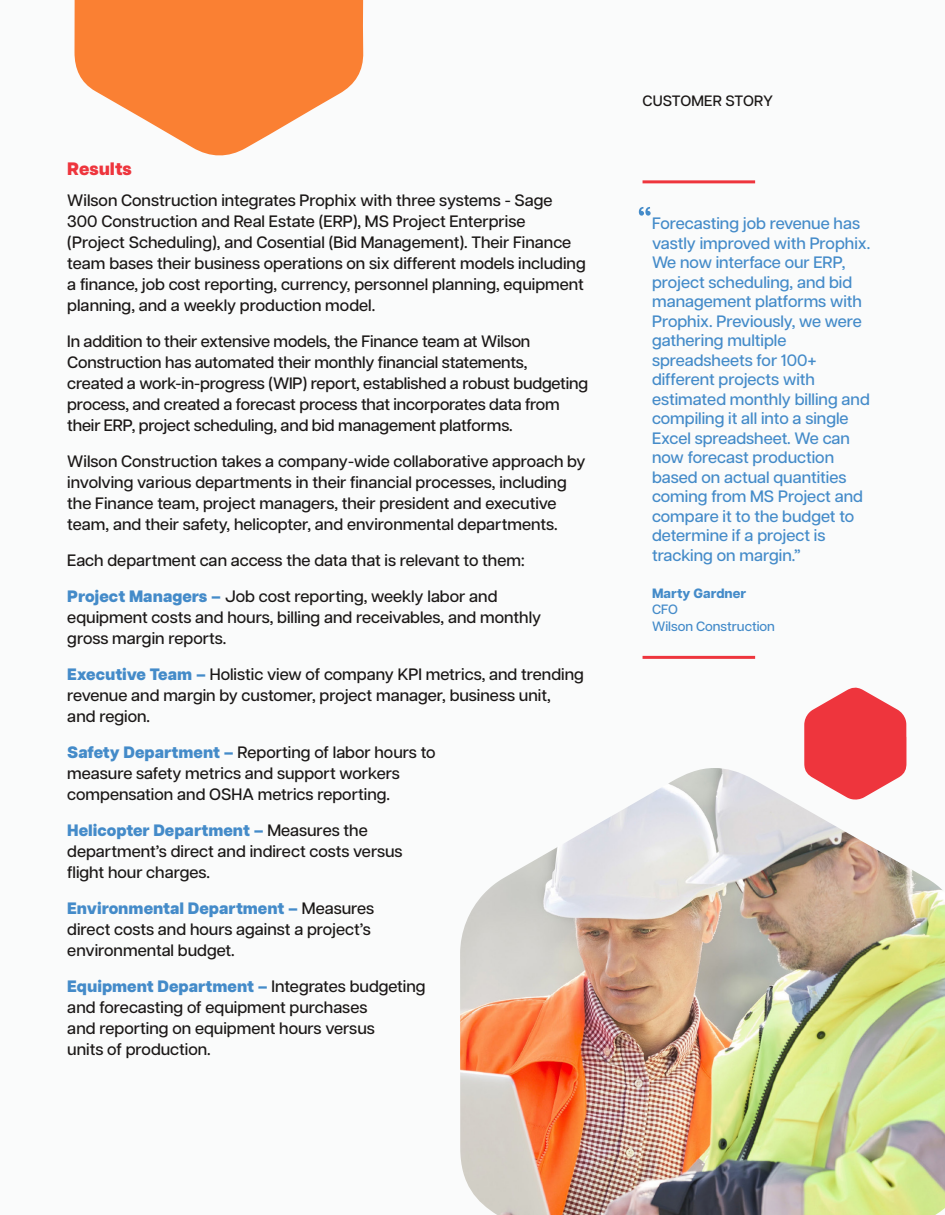
<style>
.page{position:relative;width:945px;height:1215px;background:#fafbfb}
.page>*{position:absolute;margin:0;border:0;box-sizing:border-box;transform-origin:0 0}
.t1{font:800 18px "Articulat CF";color:#ee353d}
.t2{font:500 16.5px/21px "Articulat CF";color:#1b1817}
.t3{font:500 16.5px/19.5px "Articulat CF";color:#448bc9}
.t4{font:500 15px "Articulat CF";letter-spacing:.01em;color:#1b1817}
.t5{font:500 13.5px/16.5px "Articulat CF";color:#448bc9}
.s1{font-weight:800;color:#448bc9}
.s2{font-weight:800}
</style>
<div class="page">
<hr style="left:643px;top:180px;width:112px;height:3px;background:#ee353d">
<hr style="left:643px;top:656px;width:112px;height:3px;background:#ee353d">
<svg style="left:639px;top:207px;width:12px;height:9px"></svg>
<img style="left:460px;top:768px;width:485px;height:447px">
<svg style="left:74px;top:0;width:290px;height:156px"></svg>
<svg style="left:804px;top:687px;width:102px;height:113px"></svg>
<p class="t1" style="left:67px;top:158px;width:66px">Results</p>
<p class="t2" style="left:67px;top:190px;width:520px">Wilson Construction integrates Prophix with three systems - Sage 300 Construction and Real Estate (ERP), MS Project Enterprise (Project Scheduling), and Cosential (Bid Management). Their Finance team bases their business operations on six different models including a finance, job cost reporting, currency, personnel planning, equipment planning, and a weekly production model.</p>
<p class="t2" style="left:67px;top:331px;width:522px">In addition to their extensive models, the Finance team at Wilson Construction has automated their monthly financial statements,<br>created a work-in-progress (WIP) report, established a robust budgeting process, and created a forecast process that incorporates data from their ERP, project scheduling, and bid management platforms.</p>
<p class="t2" style="left:67px;top:451px;width:520px">Wilson Construction takes a company-wide collaborative approach by involving various departments in their financial processes, including the Finance team, project managers, their president and executive team, and their safety, helicopter, and environmental departments.</p>
<p class="t2" style="left:67px;top:550px;width:459px">Each department can access the data that is relevant to them:</p>
<p class="t2" style="left:67px;top:586px;width:475px"><span class="s1">Project Managers –</span> Job cost reporting, weekly labor and equipment costs and hours, billing and receivables, and monthly gross margin reports.</p>
<p class="t2" style="left:67px;top:664px;width:518px"><span class="s1">Executive Team –</span> Holistic view of company KPI metrics, and trending revenue and margin by customer, project manager, business unit,<br>and region.</p>
<p class="t2" style="left:67px;top:742px;width:370px"><span class="s1">Safety Department –</span> Reporting of labor hours to measure safety metrics and support workers compensation and OSHA metrics reporting.</p>
<p class="t2" style="left:67px;top:820px;width:337px"><span class="s1">Helicopter Department –</span> Measures the department’s direct and indirect costs versus flight hour charges.</p>
<p class="t2" style="left:67px;top:898px;width:308px"><span class="s1">Environmental Department –</span> Measures direct costs and hours against a project’s environmental budget.</p>
<p class="t2" style="left:67px;top:976px;width:360px"><span class="s1">Equipment Department –</span> Integrates budgeting and forecasting of equipment purchases<br>and reporting on equipment hours versus<br>units of production.</p>
<p class="t4" style="left:643px;top:93px;width:132px">CUSTOMER STORY</p>
<p class="t3" style="left:652px;top:214px;width:220px">Forecasting job revenue has vastly improved with Prophix.<br>We now interface our ERP, project scheduling, and bid management platforms with<br>Prophix. Previously, we were gathering multiple spreadsheets for 100+ different projects with estimated monthly billing and compiling it all into a single<br>Excel spreadsheet. We can now forecast production based on actual quantities coming from MS Project and compare it to the budget to determine if a project is tracking on margin.”</p>
<p class="t5" style="left:652px;top:585px;width:124px"><span class="s2">Marty Gardner<br></span>CFO<br>Wilson Construction</p>
</div>
